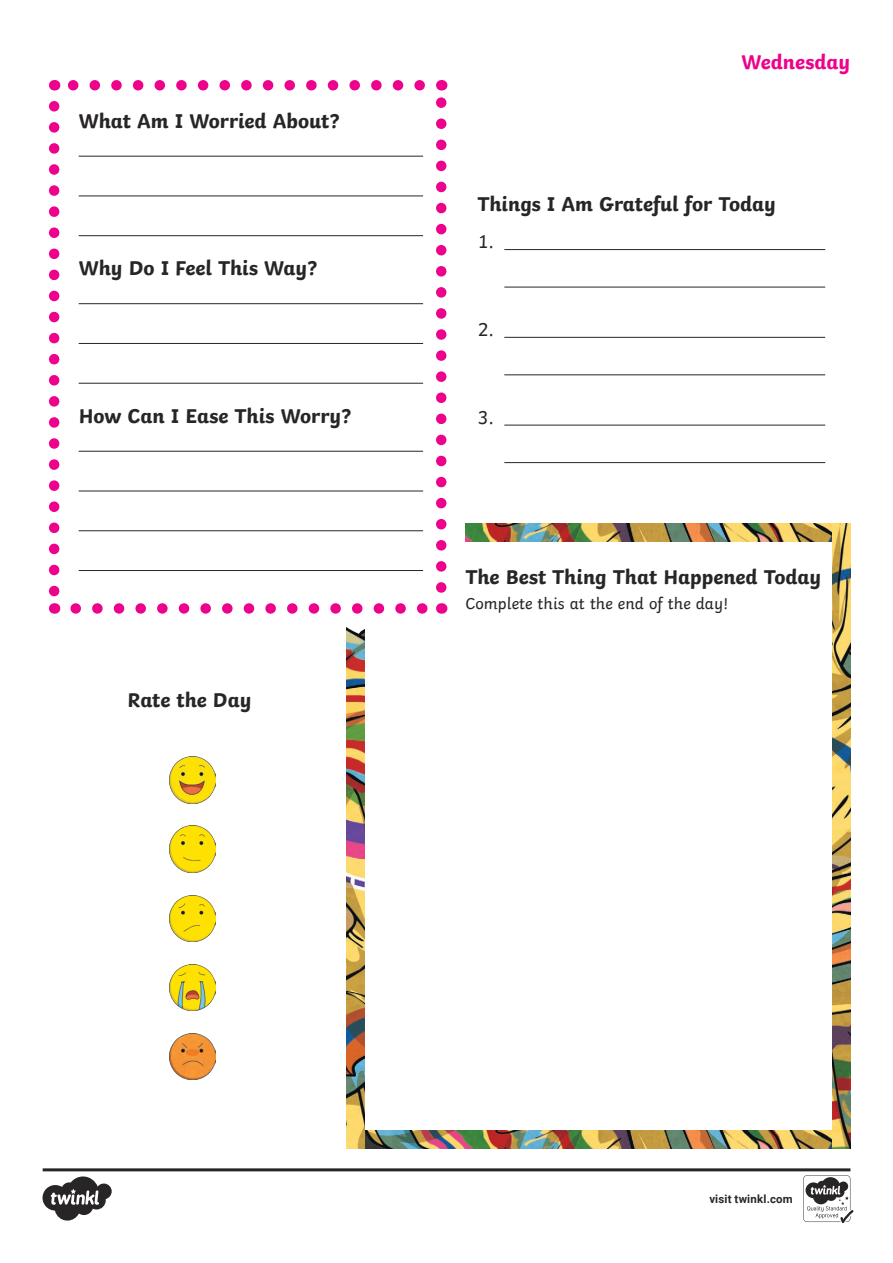
<style>
.page{position:relative;width:893px;height:1263px;background:#fff}
.page>*{position:absolute;margin:0;border:0;box-sizing:border-box;transform-origin:0 0}
.Heading_3{font:700 21px "Twinkl";color:#282526}
.Heading_Wednesday{font:700 21px "Twinkl";color:#ed028c}
.t1{font:19.5px "Twinkl";color:#282526}
.Heading_3-2{font:16.5px "Twinkl";color:#282526}
.t2{font:700 11.4px "Roboto";letter-spacing:.02em;color:#282526}
</style>
<div class="page">
<img style="left:365px;top:1130px;width:467px;height:18px">
<svg style="left:76px;top:603px;width:352px;height:11px"></svg>
<svg style="left:67px;top:80px;width:353px;height:11px"></svg>
<svg style="left:49px;top:106px;width:10px;height:508px"></svg>
<svg style="left:436px;top:80px;width:10px;height:507px"></svg>
<hr style="left:79px;top:156px;width:344px;height:1px;background:#282526">
<hr style="left:79px;top:195px;width:344px;height:1px;background:#282526">
<hr style="left:79px;top:235px;width:344px;height:1px;background:#282526">
<hr style="left:79px;top:303px;width:344px;height:1px;background:#282526">
<hr style="left:79px;top:343px;width:344px;height:1px;background:#282526">
<hr style="left:79px;top:383px;width:344px;height:1px;background:#282526">
<hr style="left:79px;top:451px;width:344px;height:1px;background:#282526">
<hr style="left:79px;top:490px;width:344px;height:1px;background:#282526">
<hr style="left:79px;top:530px;width:344px;height:1px;background:#282526">
<hr style="left:79px;top:570px;width:344px;height:1px;background:#282526">
<hr style="left:504px;top:249px;width:321px;height:1px;background:#282526">
<hr style="left:504px;top:287px;width:321px;height:1px;background:#282526">
<hr style="left:504px;top:337px;width:321px;height:1px;background:#282526">
<hr style="left:504px;top:374px;width:321px;height:1px;background:#282526">
<hr style="left:504px;top:425px;width:321px;height:1px;background:#282526">
<hr style="left:504px;top:462px;width:321px;height:1px;background:#282526">
<img style="left:347px;top:627px;width:18px;height:521px">
<img style="left:465px;top:523px;width:367px;height:18px">
<img style="left:832px;top:523px;width:18px;height:625px">
<img style="left:169px;top:757px;width:47px;height:46px">
<img style="left:169px;top:826px;width:47px;height:46px">
<img style="left:169px;top:895px;width:47px;height:46px">
<img style="left:169px;top:1033px;width:47px;height:46px">
<img style="left:169px;top:964px;width:47px;height:46px">
<svg style="left:43px;top:1168px;width:810px;height:55px"></svg>
<p class="Heading_3" style="left:79px;top:103px;width:262px">What Am I Worried About?</p>
<p class="Heading_3" style="left:79px;top:251px;width:240px">Why Do I Feel This Way?</p>
<p class="Heading_3" style="left:79px;top:398px;width:274px">How Can I Ease This Worry?</p>
<p class="Heading_3" style="left:128px;top:682px;width:125px">Rate the Day</p>
<p class="Heading_Wednesday" style="left:741px;top:45px;width:110px">Wednesday</p>
<p class="Heading_3" style="left:477px;top:186px;width:300px">Things I Am Grateful for Today</p>
<p class="t1" style="left:477px;top:227px;width:18px">1.</p>
<p class="t1" style="left:477px;top:314px;width:18px">2.</p>
<p class="t1" style="left:477px;top:402px;width:18px">3.</p>
<p class="Heading_3" style="left:465px;top:559px;width:357px">The Best Thing That Happened Today</p>
<p class="Heading_3-2" style="left:465px;top:591px;width:265px">Complete this at the end of the day!</p>
<p class="t2" style="left:709px;top:1191px;width:85px">visit twinkl.com</p>
</div>
